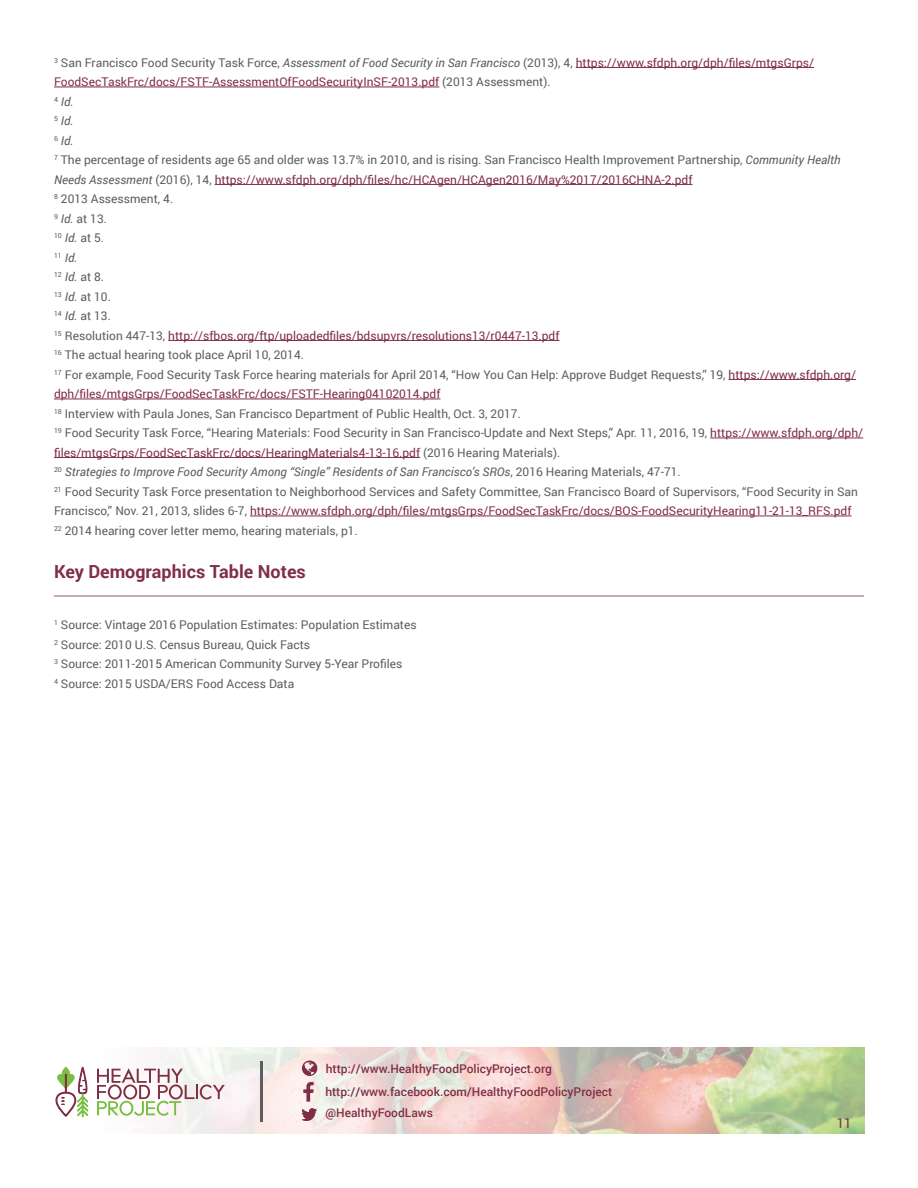
<style>
.page{position:relative;width:918px;height:1188px;background:#fff}
.page>*{position:absolute;margin:0;border:0;box-sizing:border-box;transform-origin:0 0}
.t1{font:700 18px "Roboto";color:#802e47}
.t2{font:13.5px "Roboto";color:#802e45}
.t3{font:12px/19.5px "Roboto";color:#5c5e5e}
.t4{font:500 12px/21px "Roboto";color:#802e45}
.s1{font-style:italic}
.s2{color:#802e45}
</style>
<div class="page">
<svg style="left:158px;top:1047px;width:706px;height:87px;background:#e0d3c2"></svg>
<svg style="left:55px;top:1066px;width:34px;height:52px"></svg>
<svg style="left:97px;top:1068px;width:128px;height:48px"></svg>
<svg style="left:303px;top:1082px;width:11px;height:20px"></svg>
<svg style="left:301px;top:1108px;width:16px;height:13px"></svg>
<svg style="left:302px;top:1060px;width:15px;height:16px"></svg>
<hr style="left:260px;top:1061px;width:3px;height:60px;background:#5c5e5e">
<hr style="left:54px;top:595px;width:810px;height:1px;background:#c8acb4">
<hr style="left:576px;top:67px;width:238px;height:1px;background:#802e45">
<hr style="left:54px;top:87px;width:385px;height:1px;background:#802e45">
<hr style="left:215px;top:184px;width:477px;height:1px;background:#802e45">
<hr style="left:168px;top:340px;width:392px;height:1px;background:#802e45">
<hr style="left:729px;top:379px;width:127px;height:1px;background:#802e45">
<hr style="left:54px;top:399px;width:387px;height:1px;background:#802e45">
<hr style="left:710px;top:438px;width:153px;height:1px;background:#802e45">
<hr style="left:54px;top:457px;width:366px;height:1px;background:#802e45">
<hr style="left:250px;top:516px;width:601px;height:1px;background:#802e45">
<p class="t3" style="left:54px;top:52px;width:811px"><sup>3</sup> San Francisco Food Security Task Force, <span class="s1">Assessment of Food Security in San Francisco</span> (2013), 4, <span class="s2">https://www.sfdph.org/dph/files/mtgsGrps/ FoodSecTaskFrc/docs/FSTF-AssessmentOfFoodSecurityInSF-2013.pdf</span> (2013 Assessment).<br><sup>4</sup> <span class="s1">Id.<br></span><sup>5</sup> <span class="s1">Id.<br></span><sup>6</sup> <span class="s1">Id.<br></span><sup>7</sup> The percentage of residents age 65 and older was 13.7% in 2010, and is rising. San Francisco Health Improvement Partnership, <span class="s1">Community Health Needs Assessment</span> (2016), 14, <span class="s2">https://www.sfdph.org/dph/files/hc/HCAgen/HCAgen2016/May%2017/2016CHNA-2.pdf<br></span><sup>8</sup> 2013 Assessment, 4.<br><sup>9</sup> <span class="s1">Id.</span> at 13.<br><sup>10</sup> <span class="s1">Id.</span> at 5.<br><sup>11</sup> <span class="s1">Id.<br></span><sup>12</sup> <span class="s1">Id.</span> at 8.<br><sup>13</sup> <span class="s1">Id.</span> at 10.<br><sup>14</sup> <span class="s1">Id.</span> at 13.<br><sup>15</sup> Resolution 447-13, <span class="s2">http://sfbos.org/ftp/uploadedfiles/bdsupvrs/resolutions13/r0447-13.pdf<br></span><sup>16</sup> The actual hearing took place April 10, 2014.<br><sup>17</sup> For example, Food Security Task Force hearing materials for April 2014, “How You Can Help: Approve Budget Requests,” 19, <span class="s2">https://www.sfdph.org/ dph/files/mtgsGrps/FoodSecTaskFrc/docs/FSTF-Hearing04102014.pdf<br></span><sup>18</sup> Interview with Paula Jones, San Francisco Department of Public Health, Oct. 3, 2017.<br><sup>19</sup> Food Security Task Force, “Hearing Materials: Food Security in San Francisco-Update and Next Steps,” Apr. 11, 2016, 19, <span class="s2">https://www.sfdph.org/dph/ files/mtgsGrps/FoodSecTaskFrc/docs/HearingMaterials4-13-16.pdf</span> (2016 Hearing Materials).<br><sup>20</sup> <span class="s1">Strategies to Improve Food Security Among “Single” Residents of San Francisco’s SROs</span>, 2016 Hearing Materials, 47-71.<br><sup>21</sup> Food Security Task Force presentation to Neighborhood Services and Safety Committee, San Francisco Board of Supervisors, “Food Security in San Francisco,” Nov. 21, 2013, slides 6-7, <span class="s2">https://www.sfdph.org/dph/files/mtgsGrps/FoodSecTaskFrc/docs/BOS-FoodSecurityHearing11-21-13_RFS.pdf<br></span><sup>22</sup> 2014 hearing cover letter memo, hearing materials, p1.</p>
<h1 class="t1" style="left:54px;top:559px;width:253px">Key Demographics Table Notes</h1>
<p class="t3" style="left:54px;top:615px;width:364px"><sup>1</sup> Source: Vintage 2016 Population Estimates: Population Estimates <sup>2</sup> Source: 2010 U.S. Census Bureau, Quick Facts<br><sup>3</sup> Source: 2011-2015 American Community Survey 5-Year Profiles<br><sup>4</sup> Source: 2015 USDA/ERS Food Access Data</p>
<p class="t4" style="left:326px;top:1057px;width:228px">http://www.HealthyFoodPolicyProject.org</p>
<p class="t4" style="left:325px;top:1081px;width:288px">http://www.facebook.com/HealthyFoodPolicyProject @HealthyFoodLaws</p>
<p class="t2" style="left:837px;top:1114px;width:17px">11</p>
</div>
